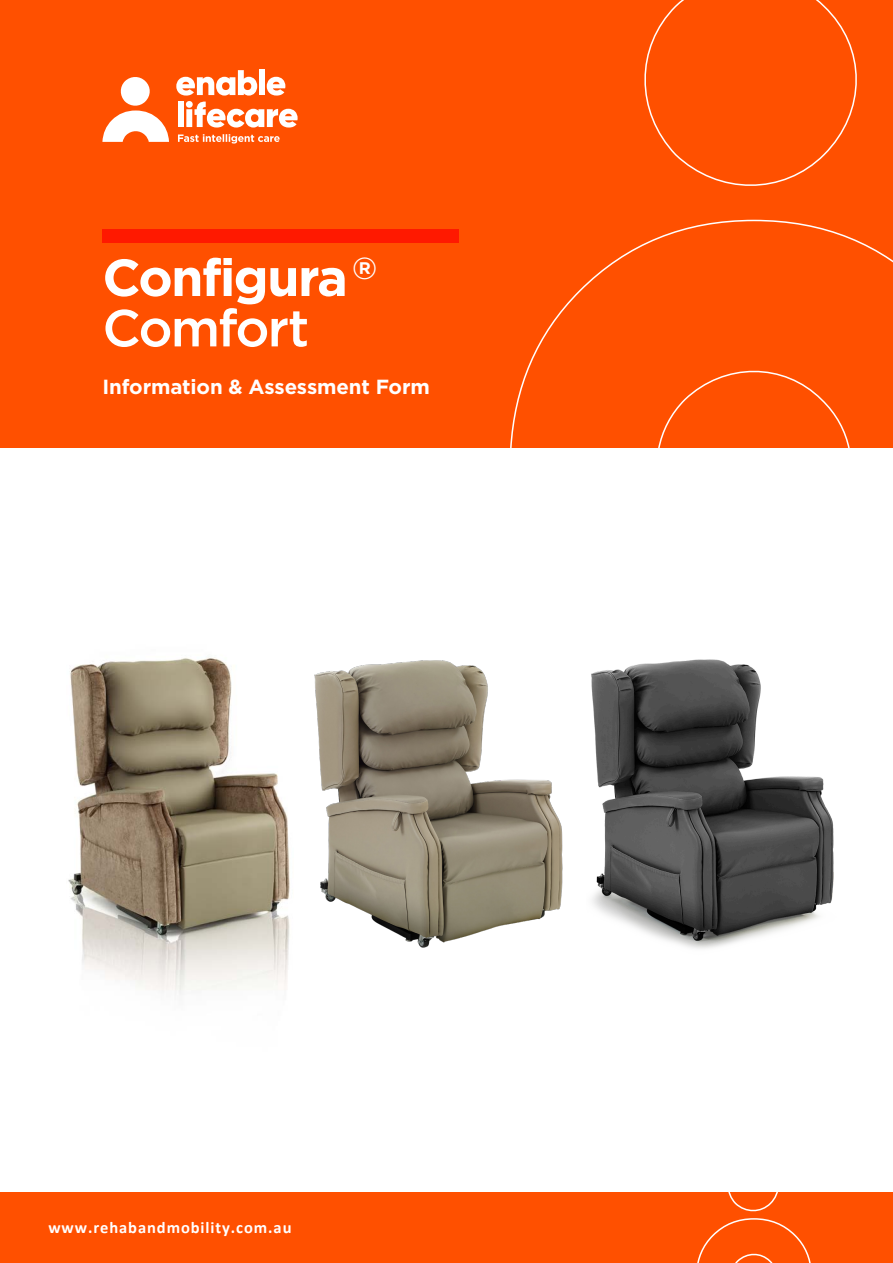
<style>
.page{position:relative;width:893px;height:1263px;background:#fff}
.page>*{position:absolute;margin:0;border:0;box-sizing:border-box;transform-origin:0 0}
.t1{font:700 52.05px "Gotham";letter-spacing:-.035em;color:#fff}
.t2{font:500 52.05px "Gotham";letter-spacing:-.04em;color:#fff}
.t3{font:700 20.4px "Gotham";letter-spacing:-.01em;color:#fff}
.t4{font:700 16.5px "Calibri";letter-spacing:.055em;color:#fff}
</style>
<div class="page">
<div style="left:0;top:0;width:893px;height:447px;background:#ff5000"></div>
<svg style="left:509px;top:219px;width:384px;height:229px"></svg>
<svg style="left:644px;top:0;width:213px;height:186px"></svg>
<svg style="left:102px;top:77px;width:67px;height:65px"></svg>
<div style="left:259px;top:69px;width:6px;height:26px;background:#fff"></div>
<svg style="left:176px;top:70px;width:122px;height:58px"></svg>
<svg style="left:178px;top:134px;width:102px;height:10px"></svg>
<div style="left:102px;top:230px;width:357px;height:13px;background:#ff1900"></div>
<div style="left:0;top:1193px;width:893px;height:70px;background:#ff5000"></div>
<svg style="left:695px;top:1192px;width:118px;height:71px"></svg>
<img style="left:68px;top:657px;width:222px;height:338px">
<img style="left:314px;top:660px;width:249px;height:288px">
<img style="left:591px;top:659px;width:243px;height:290px">
<p class="t1" style="left:102px;top:247px;width:276px">Configura <sup>®</sup></p>
<p class="t2" style="left:102px;top:294px;width:208px">Comfort</p>
<p class="t3" style="left:102px;top:375px;width:329px">Information &amp; Assessment Form</p>
<p class="t4" style="left:48px;top:1215px;width:245px">www.rehabandmobility.com.au</p>
</div>
